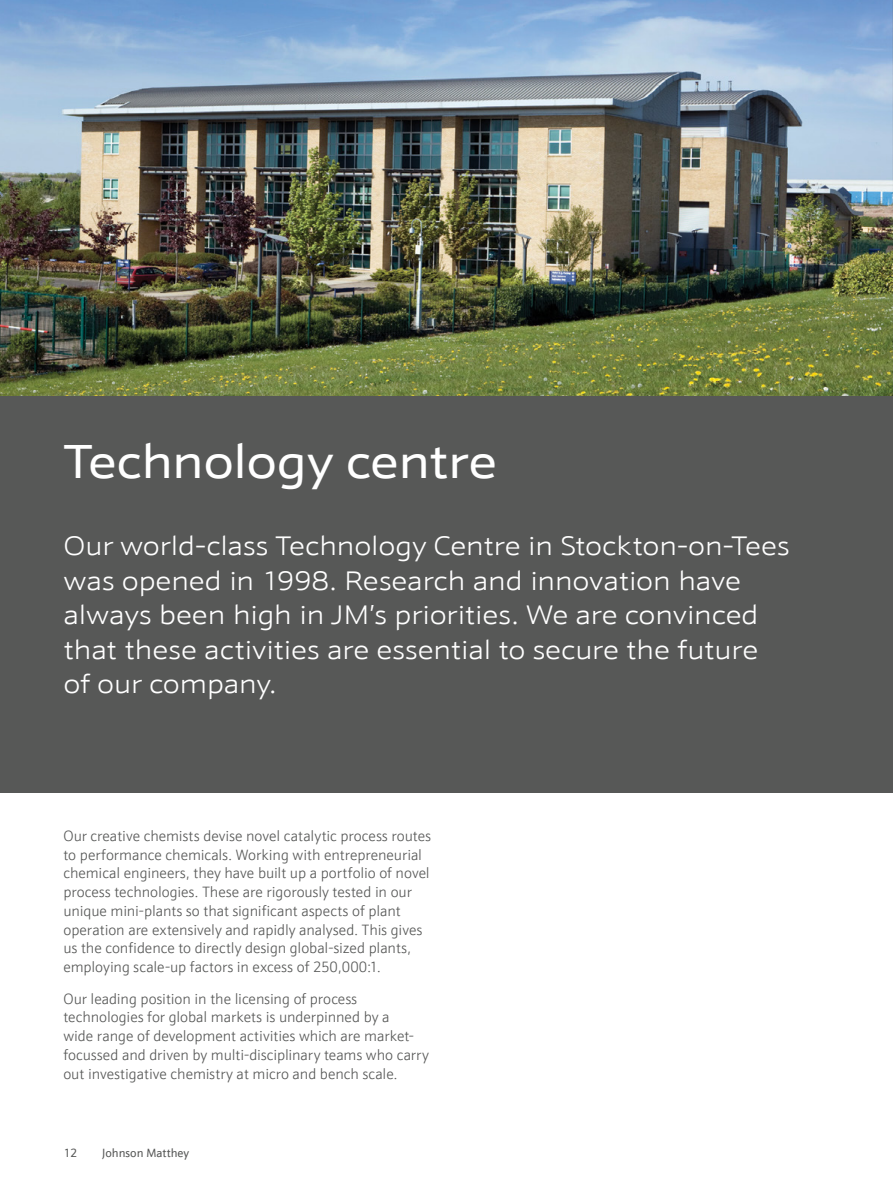
<style>
.page{position:relative;width:893px;height:1191px;background:#fff}
.page>*{position:absolute;margin:0;border:0;box-sizing:border-box;transform-origin:0 0}
.t1{font:48px "JM Sans Extended";letter-spacing:-.02em;color:#fff}
.t2{font:300 27px/34.5px "JM Sans Extended";letter-spacing:-.02em;color:#fff}
.t3{font:300 15px/18.8px "JM Sans";letter-spacing:-.005em;color:#575857}
.t4{font:12px "JM Sans";color:#575857}
</style>
<div class="page">
<hr style="left:892px;top:0;width:1px;height:1191px;background:#e2e3e4">
<img style="left:0;top:0;width:893px;height:396px">
<div style="left:0;top:396px;width:893px;height:396px;background:#575857"></div>
<h1 class="t1" style="left:63px;top:433px;width:435px">Technology centre</h1>
<h2 class="t2" style="left:63px;top:529px;width:728px">Our world-class Technology Centre in Stockton‑on‑Tees was opened in 1998. Research and innovation have always been high in JM’s priorities. We are convinced that these activities are essential to secure the future of our company.</h2>
<p class="t3" style="left:63px;top:826px;width:369px">Our creative chemists devise novel catalytic process routes to performance chemicals. Working with entrepreneurial chemical engineers, they have built up a portfolio of novel process technologies. These are rigorously tested in our unique mini-plants so that significant aspects of plant operation are extensively and rapidly analysed. This gives us the confidence to directly design global-sized plants, employing scale-up factors in excess of 250,000:1.</p>
<p class="t3" style="left:63px;top:989px;width:367px">Our leading position in the licensing of process technologies for global markets is underpinned by a<br>wide range of development activities which are market&shy;focussed and driven by multi-disciplinary teams who carry out investigative chemistry at micro and bench scale.</p>
<p class="t4" style="left:64px;top:1145px;width:15px">12</p>
<p class="t4" style="left:102px;top:1145px;width:89px">Johnson Matthey</p>
</div>
